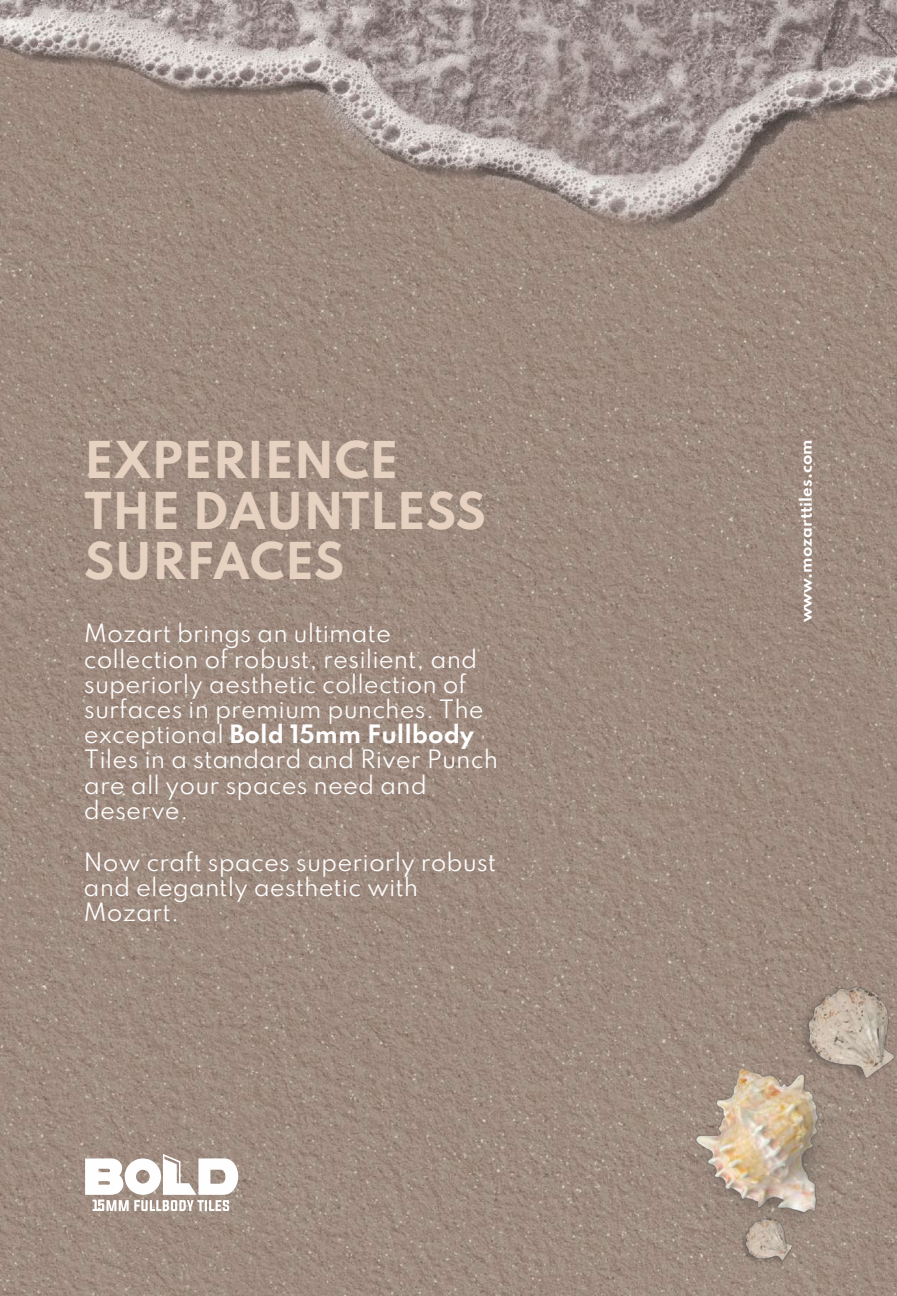
<style>
.page{position:relative;width:897px;height:1296px;background:#fff}
.page>*{position:absolute;margin:0;border:0;box-sizing:border-box;transform-origin:0 0}
.t1{font:700 45px/50.4px "Spartan";color:#e7d1c1}
.t2{font:22.5px/25.2px "Spartan";color:#fefefe}
.t3{font:700 15px "Spartan";color:#fefefe}
.s1{font-weight:700}
</style>
<div class="page">
<img style="left:0;top:0;width:896px;height:19px">
<img style="left:0;top:19px;width:896px;height:1277px">
<img style="left:677px;top:1061px;width:183px;height:197px">
<img style="left:794px;top:981px;width:102px;height:107px">
<img style="left:807px;top:981px;width:89px;height:103px">
<img style="left:738px;top:1215px;width:56px;height:52px">
<img style="left:744px;top:1215px;width:49px;height:49px">
<svg style="left:85px;top:1154px;width:155px;height:57px"></svg>
<h1 class="t1" style="left:84px;top:440px;width:404px">EXPERIENCE<br>THE DAUNTLESS<br>SURFACES</h1>
<p class="t2" style="left:84px;top:623px;width:415px">Mozart brings an ultimate collection of robust, resilient, and superiorly aesthetic collection of surfaces in premium punches. The exceptional <span class="s1">Bold 15mm Fullbody<br></span>Tiles in a standard and River Punch are all your spaces need and deserve.</p>
<p class="t2" style="left:83px;top:851px;width:414px">Now craft spaces superiorly robust and elegantly aesthetic with<br>Mozart.</p>
<p class="t3" style="left:798px;top:622px;width:185px;rotate:-90deg">www.mozarttiles.com</p>
</div>
